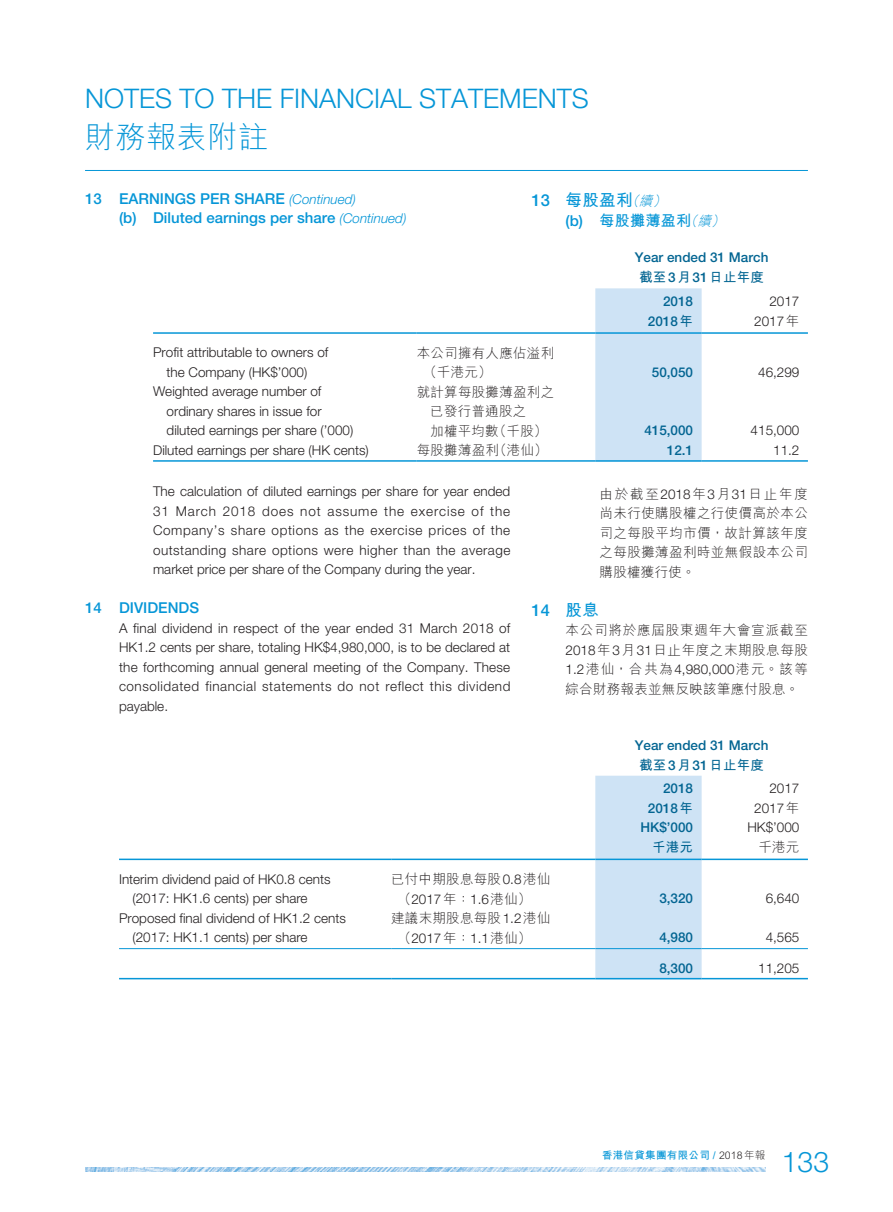
<style>
.page{position:relative;width:893px;height:1212px;background:#fff}
.page>*{position:absolute;margin:0;border:0;box-sizing:border-box;transform-origin:0 0}
.t1{font:300 30px "M Hei HK";letter-spacing:.02em;color:#0696d7}
.t2{font:300 28.5px "Helvetica Neue LT Std";color:#0696d7}
.t3{font:300 27px "Helvetica Neue LT Std";color:#0696d7}
._001_H1_C{font:700 16.5px "M Hei HK";color:#0696d7}
._001_H1_C-2{font:500 16.5px "Helvetica Neue LT Std";color:#0696d7}
._01_H1_E{font:500 15px "Helvetica Neue LT Std";color:#0696d7}
._02_H2_E{font:500 15px "Helvetica Neue LT Std";color:#0696d7}
._002_H2_C{font:700 15px "M Hei HK";letter-spacing:.02em;color:#0696d7}
._00_txt_E{font:300 13.5px/19.5px "Helvetica Neue LT Std";letter-spacing:.02em;color:#231f20;text-align:justify}
._50_Table_txt{font:300 13.5px/19.5px "Helvetica Neue LT Std";color:#231f20;text-align:center}
._000_txt_C{font:300 13.5px/19.5px "M Hei HK";letter-spacing:.03em;color:#231f20;text-align:justify}
._50_Table_txt-2{font:500 13.5px "Helvetica Neue LT Std";color:#036592}
._50_Table_txt-3{font:300 13.5px/19.5px "M Hei HK";letter-spacing:.02em;color:#231f20}
._50_Table_txt-4{font:700 13.5px "M Hei HK";letter-spacing:.02em;color:#036592}
.t4{font:700 10.5px "M Hei HK";letter-spacing:.03em;color:#0696d7}
.s1{font-weight:300;font-style:italic;font-size:13.5px}
.s2{font-family:"Helvetica Neue LT Std";font-weight:500}
.s3{font-family:"M Hei HK";font-weight:700}
.s4{font-family:"M Hei HK"}
.s5{font-family:"Helvetica Neue LT Std"}
.s6{font-weight:300;color:#231f20}
</style>
<div class="page">
<img style="left:85px;top:1167px;width:680px;height:4px">
<hr style="left:85px;top:170px;width:723px;height:1px;background:#0696d7">
<div style="left:595px;top:288px;width:107px;height:172px;background:#cee3f5"></div>
<hr style="left:153px;top:332px;width:264px;height:2px;background:#0696d7">
<hr style="left:417px;top:332px;width:178px;height:2px;background:#0696d7">
<hr style="left:595px;top:332px;width:107px;height:2px;background:#0696d7">
<hr style="left:702px;top:332px;width:106px;height:2px;background:#0696d7">
<hr style="left:153px;top:460px;width:264px;height:2px;background:#0696d7">
<hr style="left:417px;top:460px;width:178px;height:2px;background:#0696d7">
<hr style="left:595px;top:460px;width:107px;height:2px;background:#0696d7">
<hr style="left:702px;top:460px;width:106px;height:2px;background:#0696d7">
<div style="left:595px;top:776px;width:107px;height:202px;background:#cee3f5"></div>
<hr style="left:119px;top:858px;width:272px;height:2px;background:#0696d7">
<hr style="left:391px;top:858px;width:204px;height:2px;background:#0696d7">
<hr style="left:595px;top:858px;width:107px;height:2px;background:#0696d7">
<hr style="left:702px;top:858px;width:106px;height:2px;background:#0696d7">
<hr style="left:119px;top:948px;width:272px;height:1px;background:#0696d7">
<hr style="left:391px;top:948px;width:204px;height:1px;background:#0696d7">
<hr style="left:595px;top:948px;width:107px;height:1px;background:#0696d7">
<hr style="left:702px;top:948px;width:106px;height:1px;background:#0696d7">
<hr style="left:119px;top:978px;width:272px;height:1px;background:#0696d7">
<hr style="left:391px;top:978px;width:204px;height:1px;background:#0696d7">
<hr style="left:595px;top:978px;width:107px;height:1px;background:#0696d7">
<hr style="left:702px;top:978px;width:106px;height:1px;background:#0696d7">
<h3 class="t3" style="left:85px;top:82px;width:505px">NOTES TO THE FINANCIAL STATEMENTS</h3>
<h1 class="t1" style="left:85px;top:122px;width:184px">財務報表附註</h1>
<p class="_01_H1_E" style="left:85px;top:190px;width:273px">13 EARNINGS PER SHARE <span class="s1">(Continued)</span></p>
<p class="_02_H2_E" style="left:119px;top:209px;width:289px">(b) Diluted earnings per share <span class="s1">(Continued)</span></p>
<p class="_001_H1_C" style="left:531px;top:188px;width:139px"><span class="s2">13</span> 每股盈利<span class="s1">（續）</span></p>
<p class="_002_H2_C" style="left:566px;top:209px;width:164px"><span class="s2">(b)</span> 每股攤薄盈利<span class="s1">（續）</span></p>
<p class="_50_Table_txt-2" style="left:635px;top:249px;width:135px">Year ended 31 March</p>
<p class="_50_Table_txt-4" style="left:639px;top:268px;width:126px">截至<span class="s2">3</span>月<span class="s2">31</span>日止年度</p>
<p class="_50_Table_txt-2" style="left:663px;top:293px;width:32px">2018</p>
<p class="_50_Table_txt" style="left:769px;top:291px;width:32px">2017</p>
<p class="_50_Table_txt-2" style="left:648px;top:313px;width:47px">2018<span class="s3">年</span></p>
<p class="_50_Table_txt" style="left:754px;top:311px;width:47px">2017<span class="s4">年</span></p>
<p class="_50_Table_txt" style="left:153px;top:342px;width:177px">Profit attributable to owners of the Company (HK$’000)</p>
<p class="_50_Table_txt-3" style="left:423px;top:343px;width:132px;text-indent:-7px">本公司擁有人應佔溢利（千港元）</p>
<p class="_50_Table_txt" style="left:167px;top:381px;width:188px;text-align:left;text-indent:-14px">Weighted average number of ordinary shares in issue for diluted earnings per share (’000)</p>
<p class="_50_Table_txt-3" style="left:430px;top:382px;width:125px;text-indent:-14px">就計算每股攤薄盈利之已發行普通股之<br>加權平均數（千股）</p>
<p class="_50_Table_txt-2" style="left:652px;top:364px;width:43px">50,050</p>
<p class="_50_Table_txt" style="left:758px;top:362px;width:43px">46,299</p>
<p class="_50_Table_txt-2" style="left:644px;top:422px;width:50px">415,000</p>
<p class="_50_Table_txt" style="left:751px;top:420px;width:50px">415,000</p>
<p class="_50_Table_txt" style="left:153px;top:440px;width:217px">Diluted earnings per share (HK cents)</p>
<p class="_50_Table_txt-3" style="left:417px;top:440px;width:132px">每股攤薄盈利（港仙）</p>
<p class="_50_Table_txt-2" style="left:667px;top:442px;width:28px">12.1</p>
<p class="_50_Table_txt" style="left:773px;top:440px;width:28px">11.2</p>
<p class="_00_txt_E" style="left:153px;top:481px;width:359px">The calculation of diluted earnings per share for year ended 31 March 2018 does not assume the exercise of the Company’s share options as the exercise prices of the outstanding share options were higher than the average market price per share of the Company during the year.</p>
<p class="_01_H1_E" style="left:85px;top:599px;width:116px">14 DIVIDENDS</p>
<p class="_00_txt_E" style="left:119px;top:618px;width:393px">A final dividend in respect of the year ended 31 March 2018 of HK1.2 cents per share, totaling HK$4,980,000, is to be declared at the forthcoming annual general meeting of the Company. These consolidated financial statements do not reflect this dividend payable.</p>
<p class="_50_Table_txt-2" style="left:635px;top:737px;width:135px">Year ended 31 March</p>
<p class="_50_Table_txt-4" style="left:639px;top:755px;width:126px">截至<span class="s2">3</span>月<span class="s2">31</span>日止年度</p>
<p class="_50_Table_txt-2" style="left:663px;top:780px;width:32px">2018</p>
<p class="_50_Table_txt" style="left:769px;top:778px;width:32px">2017</p>
<p class="_50_Table_txt-2" style="left:648px;top:800px;width:47px">2018<span class="s3">年</span></p>
<p class="_50_Table_txt" style="left:754px;top:798px;width:47px">2017<span class="s4">年</span></p>
<p class="_50_Table_txt-2" style="left:640px;top:819px;width:54px">HK$’000</p>
<p class="_50_Table_txt" style="left:747px;top:817px;width:54px">HK$’000</p>
<p class="_50_Table_txt-4" style="left:652px;top:837px;width:43px">千港元</p>
<p class="_50_Table_txt-3" style="left:758px;top:837px;width:43px">千港元</p>
<p class="_50_Table_txt" style="left:119px;top:869px;width:213px">Interim dividend paid of HK0.8 cents</p>
<p class="_50_Table_txt" style="left:133px;top:888px;width:177px">(2017: HK1.6 cents) per share</p>
<p class="_000_txt_C" style="left:600px;top:484px;width:210px">由於截至<span class="s5">2018</span>年<span class="s5">3</span>月<span class="s5">31</span>日止年度尚未行使購股權之行使價高於本公司之每股平均市價，故計算該年度之每股攤薄盈利時並無假設本公司購股權獲行使。</p>
<p class="_001_H1_C-2" style="left:531px;top:600px;width:69px">14 <span class="s3">股息</span></p>
<p class="_000_txt_C" style="left:566px;top:620px;width:244px">本公司將於應屆股東週年大會宣派截至<span class="s5">2018</span>年<span class="s5">3</span>月<span class="s5">31</span>日止年度之末期股息每股<span class="s5">1.2</span>港仙，合共為<span class="s5">4,980,000</span>港元。該等綜合財務報表並無反映該筆應付股息。</p>
<p class="_50_Table_txt-3" style="left:391px;top:869px;width:161px">已付中期股息每股<span class="s5">0.8</span>港仙</p>
<p class="_50_Table_txt" style="left:398px;top:889px;width:135px"><span class="s4">（</span>2017<span class="s4">年：</span>1.6<span class="s4">港仙）</span></p>
<p class="_50_Table_txt-2" style="left:659px;top:890px;width:35px">3,320</p>
<p class="_50_Table_txt" style="left:766px;top:888px;width:35px">6,640</p>
<p class="_50_Table_txt" style="left:119px;top:908px;width:228px">Proposed final dividend of HK1.2 cents</p>
<p class="_50_Table_txt" style="left:133px;top:927px;width:177px">(2017: HK1.1 cents) per share</p>
<p class="_50_Table_txt-3" style="left:391px;top:908px;width:161px">建議末期股息每股<span class="s5">1.2</span>港仙</p>
<p class="_50_Table_txt" style="left:398px;top:928px;width:135px"><span class="s4">（</span>2017<span class="s4">年：</span>1.1<span class="s4">港仙）</span></p>
<p class="_50_Table_txt-2" style="left:659px;top:929px;width:35px">4,980</p>
<p class="_50_Table_txt" style="left:766px;top:927px;width:35px">4,565</p>
<p class="_50_Table_txt-2" style="left:659px;top:960px;width:35px">8,300</p>
<p class="_50_Table_txt" style="left:758px;top:958px;width:43px">11,205</p>
<p class="t4" style="left:602px;top:1148px;width:165px">香港信貸集團有限公司 / <span class="s6">2018年報</span></p>
<h2 class="t2" style="left:782px;top:1144px;width:49px">133</h2>
</div>
